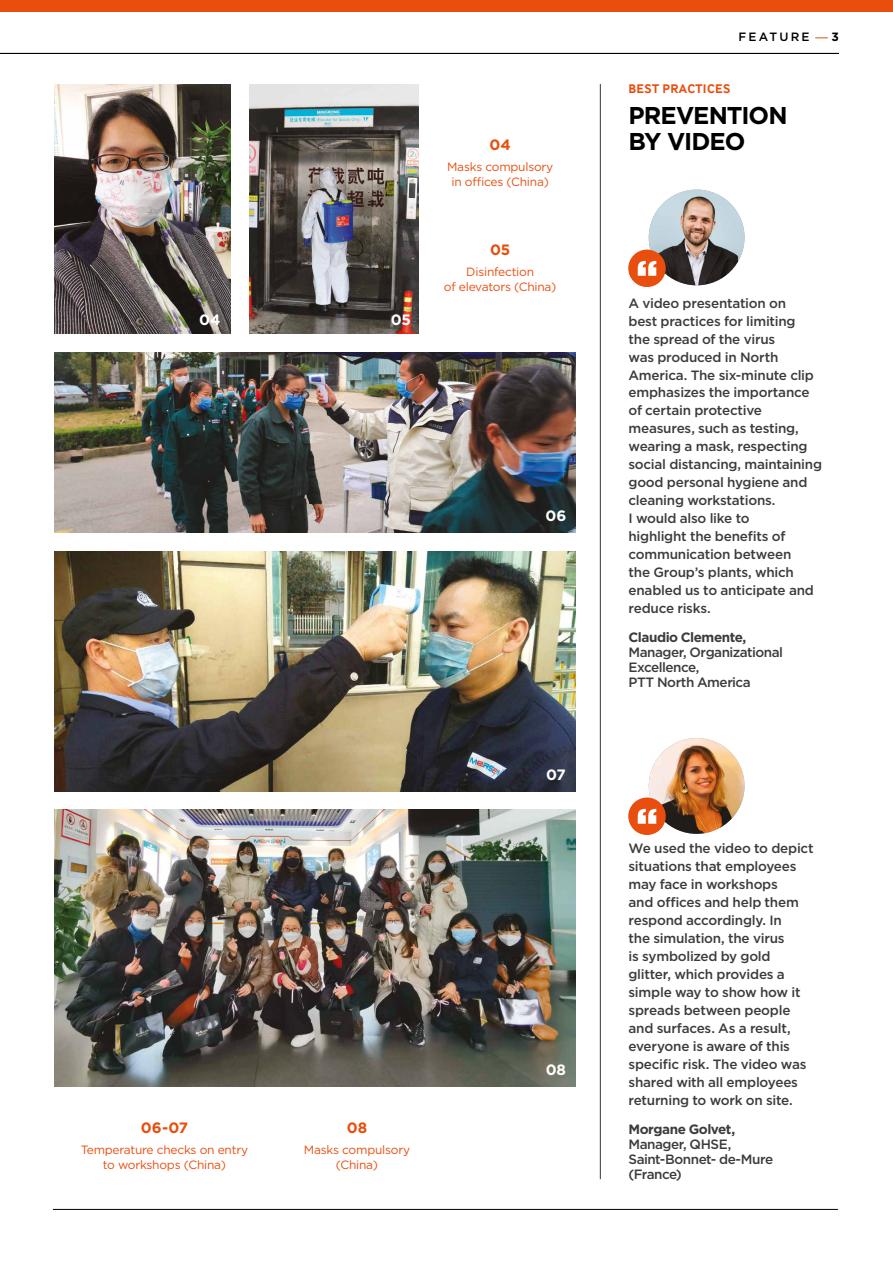
<style>
.page{position:relative;width:893px;height:1263px;background:#fff}
.page>*{position:absolute;margin:0;border:0;box-sizing:border-box;transform-origin:0 0}
.t1{font:700 24.3px/26px "Gotham";letter-spacing:-.04em;color:#000}
.t2{font:700 15px "Gotham";letter-spacing:-.005em;color:#e94e0f}
.t3{font:700 15px "Gotham";letter-spacing:-.005em;color:#fff}
.t4{font:500 13.5px/18px "Gotham";letter-spacing:-.02em;color:#3c3c3b}
.t5{font:700 13.5px "Gotham";letter-spacing:-.035em;color:#3c3c3b}
.t6{font:700 12.9px "Inter Face";letter-spacing:.03em;color:#e94e0f}
.t7{font:12px/15px "Gotham";letter-spacing:-.02em;color:#e94e0f;text-align:center}
.t8{font:500 12px "Gotham";letter-spacing:.18em;color:#000}
.t9{font:700 12px "Gotham";color:#000}
</style>
<div class="page">
<img style="left:649px;top:190px;width:95px;height:95px;border-radius:48px">
<img style="left:649px;top:738px;width:95px;height:96px;border-radius:48px">
<hr style="left:0;top:53px;width:839px;height:1px;background:#000">
<svg style="left:815px;top:38px;width:13px;height:1px"></svg>
<div style="left:0;top:0;width:893px;height:11px;background:#e94e0f"></div>
<img style="left:54px;top:810px;width:521px;height:276px">
<img style="left:54px;top:551px;width:521px;height:240px">
<img style="left:54px;top:84px;width:177px;height:250px">
<img style="left:249px;top:84px;width:170px;height:250px">
<div style="left:629px;top:250px;width:36px;height:36px;background:#e94e0f;border-radius:50%"></div>
<div style="left:628px;top:250px;width:38px;height:37px;border:2px solid #e94e0f;border-radius:50%"></div>
<svg style="left:638px;top:261px;width:18px;height:15px"></svg>
<div style="left:629px;top:798px;width:36px;height:36px;background:#e94e0f;border-radius:50%"></div>
<div style="left:628px;top:797px;width:38px;height:38px;border:2px solid #e94e0f;border-radius:50%"></div>
<svg style="left:638px;top:809px;width:18px;height:15px"></svg>
<hr style="left:53px;top:1209px;width:785px;height:1px;background:#000">
<img style="left:54px;top:352px;width:521px;height:180px">
<hr style="left:600px;top:84px;width:1px;height:1095px;background:#2c3a43">
<p class="t3" style="left:199px;top:310px;width:23px">04</p>
<p class="t3" style="left:391px;top:310px;width:22px">05</p>
<p class="t2" style="left:490px;top:135px;width:23px">04</p>
<p class="t7" style="left:447px;top:159px;width:108px">Masks compulsory in offices (China)</p>
<p class="t2" style="left:490px;top:240px;width:22px">05</p>
<p class="t7" style="left:444px;top:264px;width:114px">Disinfection<br>of elevators (China)</p>
<p class="t3" style="left:545px;top:506px;width:22px">06</p>
<p class="t3" style="left:546px;top:764px;width:21px">07</p>
<p class="t2" style="left:141px;top:1117px;width:49px">06-07</p>
<p class="t2" style="left:347px;top:1117px;width:22px">08</p>
<p class="t7" style="left:81px;top:1141px;width:169px">Temperature checks on entry to workshops (China)</p>
<p class="t7" style="left:304px;top:1141px;width:108px">Masks compulsory (China)</p>
<p class="t3" style="left:546px;top:1059px;width:22px">08</p>
<p class="t8" style="left:738px;top:29px;width:73px">FEATURE</p>
<p class="t9" style="left:831px;top:29px;width:9px">3</p>
<p class="t6" style="left:628px;top:81px;width:103px">BEST PRACTICES</p>
<h1 class="t1" style="left:628px;top:103px;width:161px">PREVENTION<br>BY VIDEO</h1>
<p class="t4" style="left:628px;top:294px;width:195px">A video presentation on<br>best practices for limiting<br>the spread of the virus<br>was produced in North<br>America. The six-minute clip emphasizes the importance of certain protective measures, such as testing, wearing a mask, respecting social distancing, maintaining good personal hygiene and cleaning workstations.<br>I would also like to<br>highlight the benefits of communication between<br>the Group’s plants, which enabled us to anticipate and reduce risks.</p>
<p class="t5" style="left:628px;top:628px;width:119px">Claudio Clemente,</p>
<p class="t4" style="left:628px;top:644px;width:156px;line-height:15px">Manager, Organizational<br>Excellence,<br>PTT North America</p>
<p class="t4" style="left:628px;top:839px;width:187px">We used the video to depict situations that employees may face in workshops<br>and offices and help them respond accordingly. In<br>the simulation, the virus<br>is symbolized by gold glitter, which provides a simple way to show how it spreads between people and surfaces. As a result, everyone is aware of this specific risk. The video was shared with all employees returning to work on site.</p>
<p class="t5" style="left:628px;top:1120px;width:108px">Morgane Golvet,</p>
<p class="t4" style="left:628px;top:1136px;width:146px;line-height:15px">Manager, QHSE,<br>Saint-Bonnet- de-Mure (France)</p>
</div>
